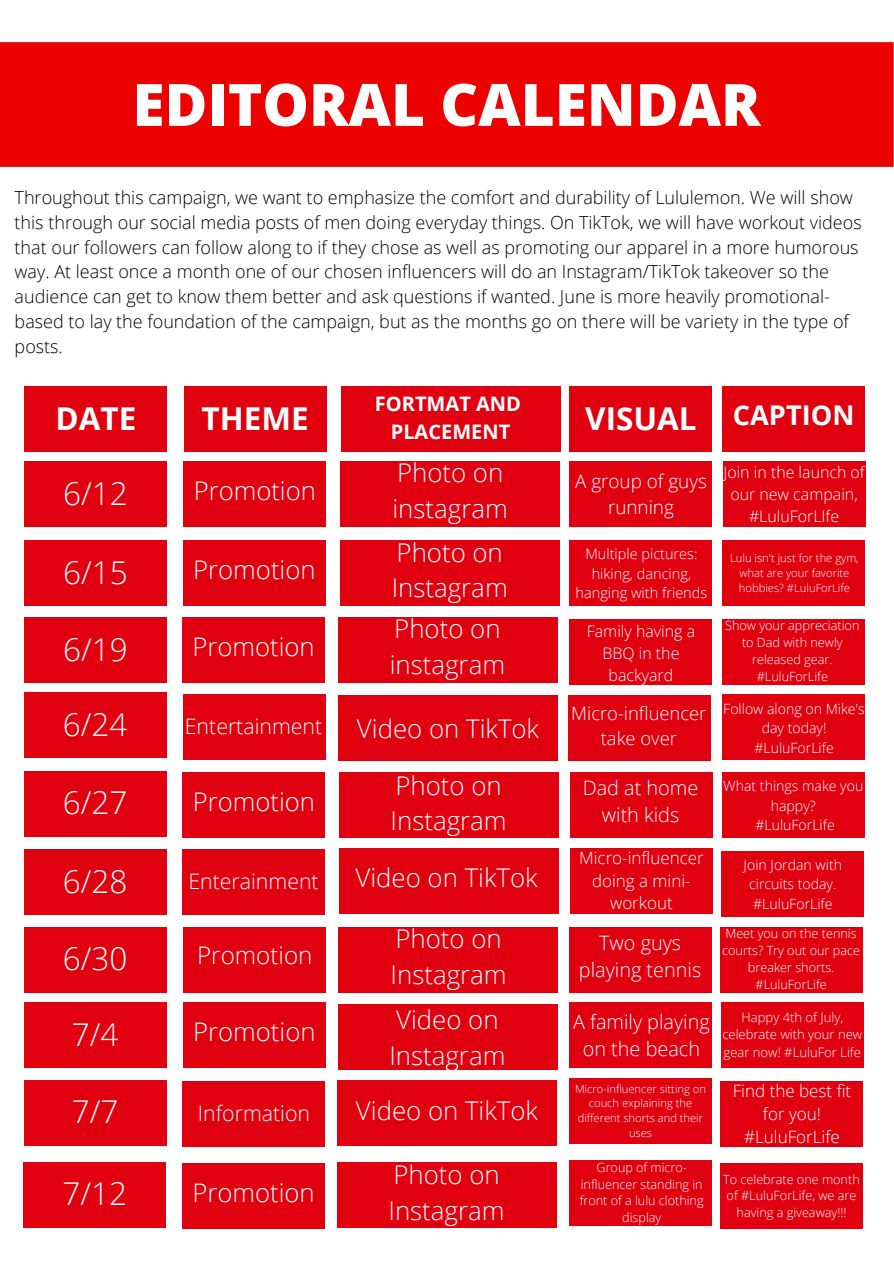
<style>
.page{position:relative;width:894px;height:1264px;background:#fff}
.page>*{position:absolute;margin:0;border:0;box-sizing:border-box;transform-origin:0 0}
.t1{font:800 58.5px "Open Sans";color:#fff}
.t2{font:300 31.5px "Open Sans";color:#fff}
.t3{font:700 31.5px "Open Sans";color:#fff}
.t4{font:700 27.15px "Open Sans";color:#fff}
.t5{font:300 25.8px/35.8px "Open Sans";color:#fff}
.t6{font:300 25.65px "Open Sans";color:#fff}
.t7{font:300 24.15px "Open Sans";color:#fff}
.t8{font:300 21.3px "Open Sans";color:#fff}
.t9{font:700 19.95px "Open Sans";color:#fff}
.t10{font:300 19.8px/27.2px "Open Sans";color:#fff;text-align:center}
.t11{font:300 18.9px/26.1px "Open Sans";color:#fff;text-align:center}
.t12{font:300 18.45px/25px "Open Sans";color:#fff;text-align:center}
.t13{font:300 18px/24.8px "Open Sans";color:#000}
.t14{font:300 16.95px/22.8px "Open Sans";color:#fff;text-align:center}
.t15{font:300 15.9px/21.8px "Open Sans";color:#fff;text-align:center}
.t16{font:300 14.55px/19.5px "Open Sans";color:#fff;text-align:center}
.t17{font:300 14.1px/19.5px "Open Sans";color:#fff;text-align:center}
.t18{font:300 13.05px/17.4px "Open Sans";color:#fff;text-align:center}
.t19{font:300 12.6px/17px "Open Sans";color:#fff;text-align:center}
.t20{font:300 11.25px/15px "Open Sans";color:#fff;text-align:center}
.t21{font:300 11.1px/14.9px "Open Sans";color:#fff;text-align:center}
</style>
<div class="page">
<div style="left:0;top:42px;width:893px;height:125px;background:#ed0000"></div>
<div style="left:25px;top:386px;width:142px;height:65px;background:#e00010"></div>
<div style="left:184px;top:386px;width:142px;height:65px;background:#e00010"></div>
<div style="left:341px;top:386px;width:219px;height:65px;background:#e00010"></div>
<div style="left:722px;top:386px;width:142px;height:65px;background:#e00010"></div>
<div style="left:569px;top:386px;width:143px;height:65px;background:#e00010"></div>
<div style="left:24px;top:461px;width:143px;height:66px;background:#e00010"></div>
<div style="left:24px;top:540px;width:143px;height:66px;background:#e00010"></div>
<div style="left:24px;top:617px;width:143px;height:66px;background:#e00010"></div>
<div style="left:24px;top:692px;width:142px;height:66px;background:#e00010"></div>
<div style="left:24px;top:771px;width:142px;height:65px;background:#e00010"></div>
<div style="left:24px;top:849px;width:142px;height:66px;background:#e00010"></div>
<div style="left:24px;top:926px;width:142px;height:66px;background:#e00010"></div>
<div style="left:24px;top:1002px;width:142px;height:66px;background:#e00010"></div>
<div style="left:24px;top:1079px;width:142px;height:66px;background:#e00010"></div>
<div style="left:183px;top:461px;width:143px;height:66px;background:#e00010"></div>
<div style="left:183px;top:540px;width:142px;height:66px;background:#e00010"></div>
<div style="left:183px;top:693px;width:142px;height:66px;background:#e00010"></div>
<div style="left:183px;top:772px;width:142px;height:66px;background:#e00010"></div>
<div style="left:182px;top:849px;width:143px;height:66px;background:#e00010"></div>
<div style="left:183px;top:926px;width:143px;height:66px;background:#e00010"></div>
<div style="left:183px;top:1002px;width:142px;height:66px;background:#e00010"></div>
<div style="left:183px;top:1081px;width:142px;height:65px;background:#e00010"></div>
<div style="left:340px;top:461px;width:220px;height:66px;background:#e00010"></div>
<div style="left:340px;top:540px;width:219px;height:66px;background:#e00010"></div>
<div style="left:338px;top:695px;width:220px;height:65px;background:#e00010"></div>
<div style="left:339px;top:772px;width:219px;height:66px;background:#e00010"></div>
<div style="left:338px;top:848px;width:220px;height:65px;background:#e00010"></div>
<div style="left:338px;top:926px;width:220px;height:66px;background:#e00010"></div>
<div style="left:337px;top:1004px;width:220px;height:65px;background:#e00010"></div>
<div style="left:337px;top:1079px;width:220px;height:66px;background:#e00010"></div>
<div style="left:569px;top:461px;width:143px;height:66px;background:#e00010"></div>
<div style="left:569px;top:540px;width:142px;height:66px;background:#e00010"></div>
<div style="left:568px;top:618px;width:143px;height:66px;background:#e00010"></div>
<div style="left:568px;top:695px;width:142px;height:65px;background:#e00010"></div>
<div style="left:570px;top:772px;width:142px;height:66px;background:#e00010"></div>
<div style="left:570px;top:848px;width:142px;height:65px;background:#e00010"></div>
<div style="left:569px;top:926px;width:143px;height:66px;background:#e00010"></div>
<div style="left:569px;top:1002px;width:142px;height:66px;background:#e00010"></div>
<div style="left:569px;top:1078px;width:142px;height:65px;background:#e00010"></div>
<div style="left:722px;top:461px;width:143px;height:66px;background:#e00010"></div>
<div style="left:722px;top:540px;width:142px;height:66px;background:#e00010"></div>
<div style="left:721px;top:618px;width:143px;height:66px;background:#e00010"></div>
<div style="left:722px;top:693px;width:142px;height:66px;background:#e00010"></div>
<div style="left:721px;top:772px;width:143px;height:66px;background:#e00010"></div>
<div style="left:721px;top:850px;width:142px;height:66px;background:#e00010"></div>
<div style="left:720px;top:926px;width:143px;height:66px;background:#e00010"></div>
<div style="left:720px;top:1002px;width:143px;height:66px;background:#e00010"></div>
<div style="left:720px;top:1081px;width:143px;height:65px;background:#e00010"></div>
<div style="left:23px;top:1161px;width:143px;height:66px;background:#e00010"></div>
<div style="left:182px;top:1163px;width:143px;height:65px;background:#e00010"></div>
<div style="left:337px;top:1161px;width:219px;height:66px;background:#e00010"></div>
<div style="left:568px;top:1160px;width:143px;height:65px;background:#e00010"></div>
<div style="left:720px;top:1163px;width:142px;height:65px;background:#e00010"></div>
<div style="left:337px;top:617px;width:220px;height:66px;background:#e00010"></div>
<div style="left:182px;top:617px;width:143px;height:66px;background:#e00010"></div>
<h1 class="t1" style="left:132px;top:63px;width:629px">EDITORAL CALENDAR</h1>
<p class="t13" style="left:15px;top:185px;width:848px">Throughout this campaign, we want to emphasize the comfort and durability of Lululemon. We will show this through our social media posts of men doing everyday things. On TikTok, we will have workout videos that our followers can follow along to if they chose as well as promoting our apparel in a more humorous way. At least once a month one of our chosen influencers will do an Instagram/TikTok takeover so the audience can get to know them better and ask questions if wanted. June is more heavily promotional&shy;based to lay the foundation of the campaign, but as the months go on there will be variety in the type of posts.</p>
<p class="t3" style="left:56px;top:396px;width:82px">DATE</p>
<h2 class="t3" style="left:201px;top:396px;width:109px">THEME</h2>
<h3 class="t2" style="left:63px;top:471px;width:66px">6/12</h3>
<h5 class="t6" style="left:194px;top:473px;width:124px">Promotion</h5>
<h3 class="t2" style="left:63px;top:550px;width:66px">6/15</h3>
<h2 class="t6" style="left:193px;top:551px;width:124px">Promotion</h2>
<h3 class="t2" style="left:63px;top:627px;width:66px">6/19</h3>
<p class="t6" style="left:192px;top:628px;width:124px">Promotion</p>
<p class="t3" style="left:200px;top:628px;width:109px">THEME</p>
<h3 class="t2" style="left:63px;top:702px;width:66px">6/24</h3>
<h5 class="t8" style="left:185px;top:711px;width:139px">Entertainment</h5>
<h3 class="t2" style="left:63px;top:780px;width:66px">6/27</h3>
<p class="t6" style="left:193px;top:783px;width:124px">Promotion</p>
<h3 class="t2" style="left:63px;top:859px;width:66px">6/28</h3>
<h6 class="t8" style="left:188px;top:866px;width:132px">Enterainment</h6>
<h2 class="t2" style="left:63px;top:936px;width:66px">6/30</h2>
<h5 class="t7" style="left:197px;top:938px;width:117px">Promotion</h5>
<h5 class="t2" style="left:72px;top:1012px;width:48px">7/4</h5>
<p class="t6" style="left:193px;top:1013px;width:124px">Promotion</p>
<h5 class="t2" style="left:72px;top:1089px;width:48px">7/7</h5>
<h5 class="t8" style="left:198px;top:1097px;width:114px">Information</h5>
<p class="t2" style="left:62px;top:1171px;width:66px">7/12</p>
<p class="t6" style="left:192px;top:1174px;width:124px">Promotion</p>
<h3 class="t9" style="left:375px;top:390px;width:147px">FORTMAT AND</h3>
<h3 class="t9" style="left:390px;top:418px;width:121px">PLACEMENT</h3>
<p class="t5" style="left:392px;top:454px;width:117px">Photo on instagram</p>
<p class="t5" style="left:391px;top:533px;width:117px">Photo on<br>Instagram</p>
<p class="t5" style="left:389px;top:610px;width:117px">Photo on instagram</p>
<h5 class="t5" style="left:357px;top:709px;width:183px">Video on TikTok</h5>
<h5 class="t5" style="left:390px;top:766px;width:117px">Photo on<br>Instagram</h5>
<h5 class="t5" style="left:355px;top:858px;width:183px">Video on TikTok</h5>
<h5 class="t5" style="left:390px;top:920px;width:117px">Photo on<br>Instagram</h5>
<h5 class="t5" style="left:389px;top:1000px;width:117px">Video on<br>Instagram</h5>
<h5 class="t5" style="left:356px;top:1092px;width:183px">Video on TikTok</h5>
<h3 class="t3" style="left:585px;top:396px;width:113px">VISUAL</h3>
<h3 class="t4" style="left:732px;top:396px;width:123px">CAPTION</h3>
<h5 class="t11" style="left:575px;top:467px;width:133px">A group of guys running</h5>
<h5 class="t16" style="left:575px;top:543px;width:133px">Multiple pictures: hiking, dancing, hanging with friends</h5>
<h5 class="t15" style="left:586px;top:620px;width:110px">Family having a<br>BBQ in the backyard</h5>
<h5 class="t12" style="left:571px;top:700px;width:137px">Micro-influencer take over</h5>
<h2 class="t10" style="left:582px;top:774px;width:117px">Dad at home with kids</h2>
<p class="t14" style="left:579px;top:845px;width:126px">Micro-influencer doing a mini&shy;workout</p>
<p class="t10" style="left:578px;top:928px;width:124px">Two guys playing tennis</p>
<p class="t10" style="left:573px;top:1007px;width:138px">A family playing on the beach</p>
<p class="t21" style="left:575px;top:1080px;width:132px">Micro-influencer sitting on couch explaining the different shorts and their uses</p>
<p class="t15" style="left:723px;top:461px;width:143px">Join in the launch of our new campain, #LuluForLIfe</p>
<p class="t20" style="left:730px;top:550px;width:130px">Lulu isn't just for the gym, what are your favorite hobbies? #LuluForLife</p>
<p class="t19" style="left:725px;top:617px;width:136px">Show your appreciation to Dad with newly released gear. #LuluForLife</p>
<p class="t17" style="left:723px;top:698px;width:143px">Follow along on Mike's day today! #LuluForLife</p>
<p class="t17" style="left:723px;top:776px;width:142px">What things make you happy?</p>
<p class="t17" style="left:755px;top:815px;width:81px">#LuluForLife</p>
<p class="t17" style="left:743px;top:854px;width:100px">Join Jordan with circuits today. #LuluForLife</p>
<h4 class="t19" style="left:722px;top:924px;width:139px">Meet you on the tennis courts? Try out our pace breaker shorts. #LuluForLife</h4>
<p class="t18" style="left:722px;top:1008px;width:141px">Happy 4th of July, celebrate with your new gear now! #LuluFor Life</p>
<p class="t14" style="left:732px;top:1078px;width:120px">Find the best fit for you! #LuluForLife</p>
<p class="t5" style="left:388px;top:1156px;width:117px">Photo on<br>Instagram</p>
<p class="t19" style="left:579px;top:1158px;width:125px">Group of micro&shy;influencer standing in front of a lulu clothing display</p>
<p class="t19" style="left:723px;top:1170px;width:138px">To celebrate one month of #LuluForLife, we are having a giveaway!!!</p>
</div>
